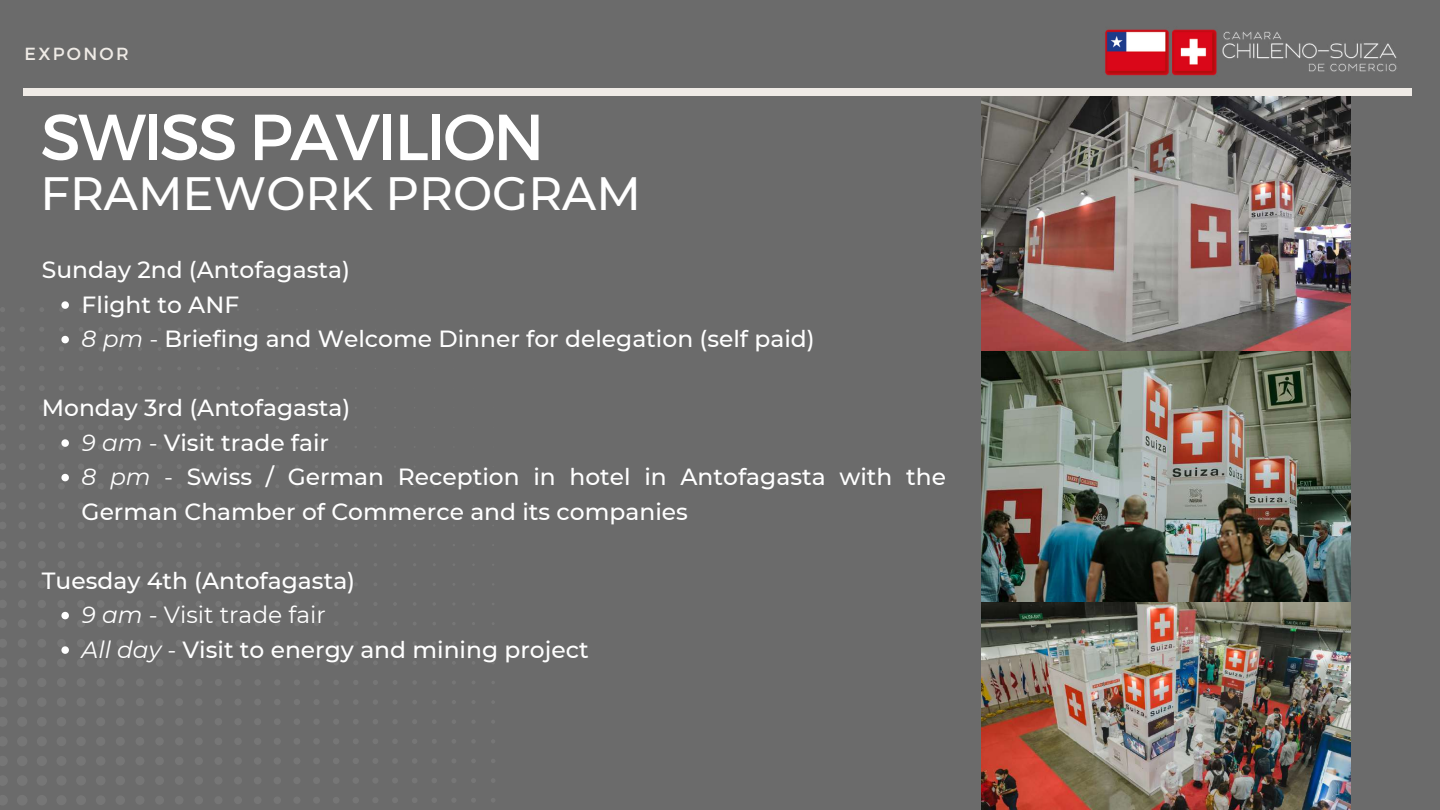
<style>
.page{position:relative;width:1440px;height:810px;background:#6b6b6b}
.page>*{position:absolute;margin:0;border:0;box-sizing:border-box;transform-origin:0 0}
.t1{font:65px "Montserrat";letter-spacing:-.04em;color:#fff}
.t2{font:500 46.6px "Montserrat";color:#fff}
.t3{font:500 23.4px/34.5px "Montserrat";color:#fff}
.t4{font:17.5px "Montserrat";letter-spacing:.13em;color:#efebe6}
.s1{font-weight:400;font-style:italic}
.s2{font-weight:400}
</style>
<div class="page">
<img style="left:1105px;top:29px;width:292px;height:47px">
<img style="left:982px;top:96px;width:368px;height:255px">
<img style="left:982px;top:351px;width:368px;height:459px">
<svg style="left:61px;top:301px;width:8px;height:6px"></svg>
<svg style="left:0;top:307px;width:495px;height:498px"></svg>
<div style="left:23px;top:89px;width:1388px;height:7px;background:#efebe6"></div>
<p class="t4" style="left:25px;top:42px;width:106px">EXPONOR</p>
<h1 class="t1" style="left:40px;top:95px;width:506px">SWISS PAVILION</h1>
<h2 class="t2" style="left:40px;top:165px;width:602px">FRAMEWORK PROGRAM</h2>
<p class="t3" style="left:82px;top:252px;width:735px;text-indent:-40px">Sunday 2nd (Antofagasta)<br>Flight to ANF<br><span class="s1">8 pm</span> <span class="s2">-</span> Briefing and Welcome Dinner for delegation (self paid)</p>
<p class="t3" style="left:82px;top:390px;width:866px;text-indent:-40px">Monday 3rd (Antofagasta)<br><span class="s1">9 am</span> <span class="s2">-</span> Visit trade fair<br><span class="s1">8 pm</span> <span class="s2">-</span> Swiss / German Reception in hotel in Antofagasta with the German Chamber of Commerce and its companies</p>
<p class="t3" style="left:82px;top:563px;width:509px;text-indent:-40px">Tuesday 4th (Antofagasta)<br><span class="s1">9 am</span> <span class="s2">- Visit trade fair<br></span><span class="s1">All day</span> <span class="s2">-</span> Visit to energy and mining project</p>
</div>
